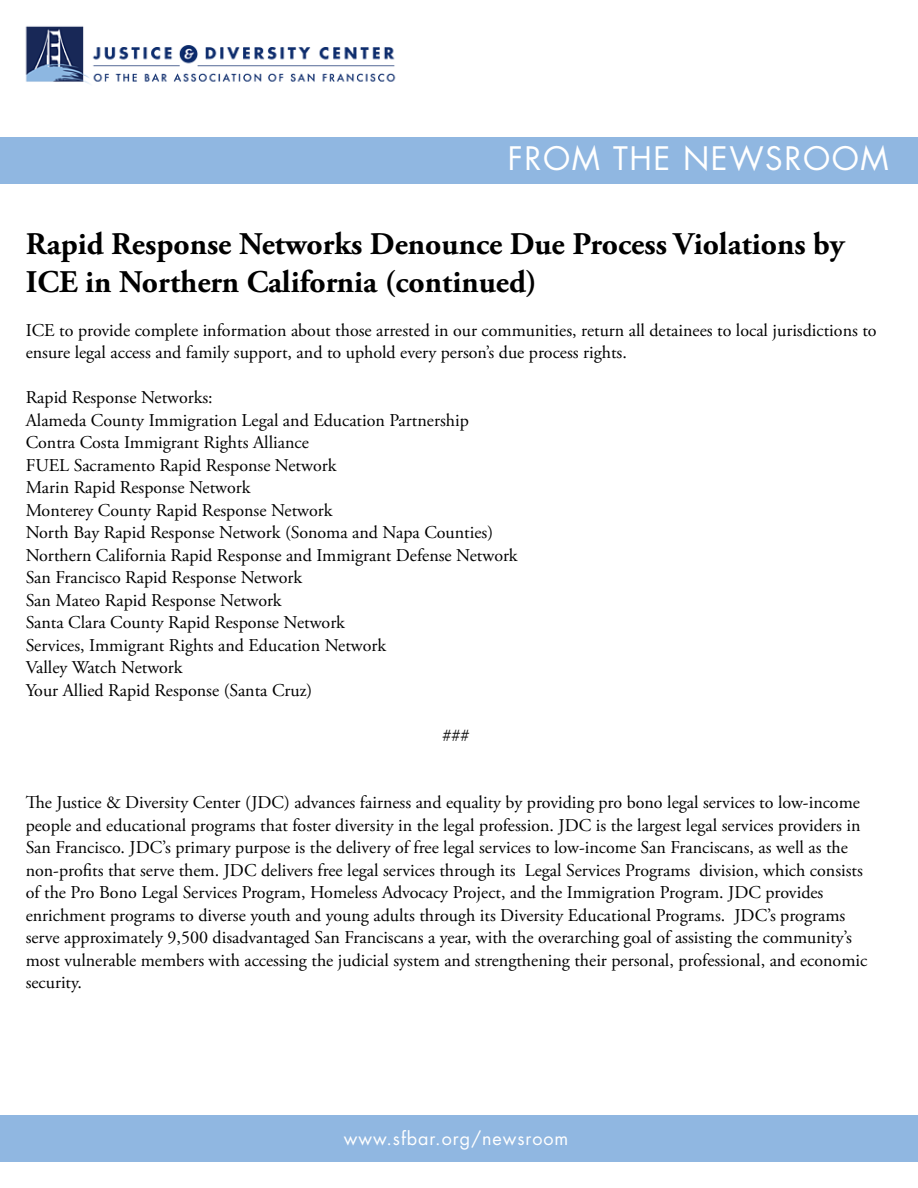
<style>
.page{position:relative;width:918px;height:1188px;background:#fff}
.page>*{position:absolute;margin:0;border:0;box-sizing:border-box;transform-origin:0 0}
.t1{font:700 31.5px/37.8px "Adobe Garamond Pro";color:#000}
.t2{font:31.5px "Futura Std";letter-spacing:.05em;color:#fff}
.t3{font:18px/22.5px "Adobe Garamond Pro";color:#000}
.t4{font:18px "Futura Std";letter-spacing:.05em;color:#fff}
</style>
<div class="page">
<div style="left:0;top:138px;width:918px;height:46px;background:#90b7e1"></div>
<div style="left:0;top:1116px;width:918px;height:46px;background:#90b7e1"></div>
<img style="left:25px;top:26px;width:371px;height:58px">
<h1 class="t2" style="left:508px;top:138px;width:382px">FROM THE NEWSROOM</h1>
<h1 class="t1" style="left:26px;top:225px;width:820px">Rapid Response Networks Denounce Due Process Violations by<br>ICE in Northern California (continued)</h1>
<p class="t3" style="left:26px;top:319px;width:853px">ICE to provide complete information about those arrested in our communities, return all detainees to local jurisdictions to ensure legal access and family support, and to uphold every person’s due process rights.</p>
<p class="t3" style="left:26px;top:387px;width:493px">Rapid Response Networks:<br>Alameda County Immigration Legal and Education Partnership Contra Costa Immigrant Rights Alliance<br>FUEL Sacramento Rapid Response Network<br>Marin Rapid Response Network<br>Monterey County Rapid Response Network<br>North Bay Rapid Response Network (Sonoma and Napa Counties)<br>Northern California Rapid Response and Immigrant Defense Network San Francisco Rapid Response Network<br>San Mateo Rapid Response Network<br>Santa Clara County Rapid Response Network<br>Services, Immigrant Rights and Education Network<br>Valley Watch Network<br>Your Allied Rapid Response (Santa Cruz)</p>
<p class="t3" style="left:443px;top:724px;width:28px">###</p>
<p class="t3" style="left:26px;top:792px;width:843px">The Justice &amp; Diversity Center (JDC) advances fairness and equality by providing pro bono legal services to low-income people and educational programs that foster diversity in the legal profession. JDC is the largest legal services providers in San Francisco. JDC’s primary purpose is the delivery of free legal services to low-income San Franciscans, as well as the non-profits that serve them. JDC delivers free legal services through its Legal Services Programs division, which consists of the Pro Bono Legal Services Program, Homeless Advocacy Project, and the Immigration Program. JDC provides enrichment programs to diverse youth and young adults through its Diversity Educational Programs. JDC’s programs serve approximately 9,500 disadvantaged San Franciscans a year, with the overarching goal of assisting the community’s most vulnerable members with accessing the judicial system and strengthening their personal, professional, and economic security.</p>
<p class="t4" style="left:344px;top:1126px;width:226px">www.sfbar.org/newsroom</p>
</div>
